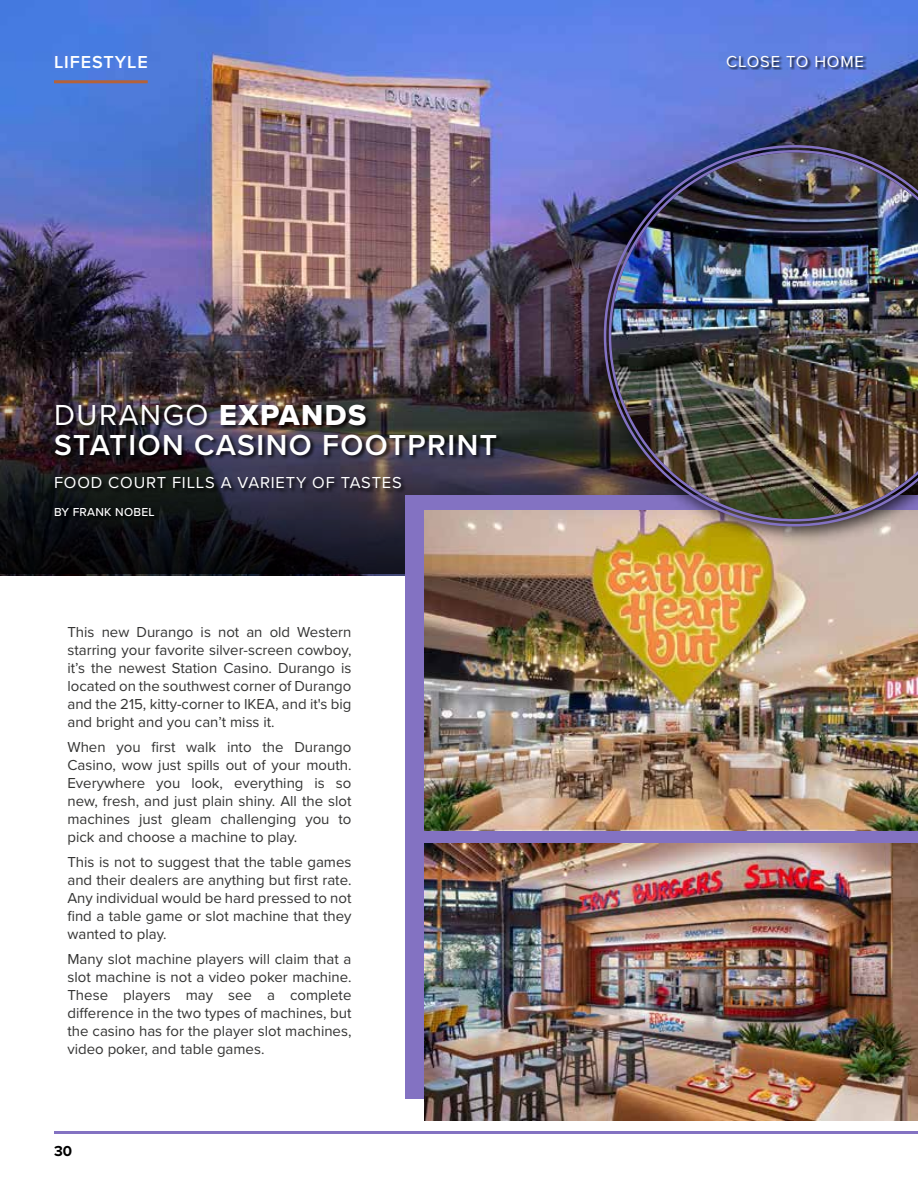
<style>
.page{position:relative;width:918px;height:1188px;background:#fff}
.page>*{position:absolute;margin:0;border:0;box-sizing:border-box;transform-origin:0 0}
.t1{font:600 30px/30px "Proxima Nova";letter-spacing:.05em;color:#fff}
.t2{font:600 18px "Proxima Nova";letter-spacing:.05em;color:#fff}
.t3{font:16.5px "Proxima Nova";letter-spacing:.05em;color:#fff}
.t4{font:15px/18px "Proxima Nova";color:#343433;text-align:justify}
.t5{font:700 15px "Proxima Nova";color:#000}
.t6{font:500 12px "Proxima Nova";letter-spacing:.02em;color:#fff}
.s1{font-weight:400}
.s2{font-family:"Proxima Nova Extrabld";font-weight:400}
</style>
<div class="page">
<div style="left:405px;top:0;width:513px;height:1098px;background:#8372c2"></div>
<img style="left:0;top:0;width:918px;height:576px">
<svg style="left:0;top:344px;width:594px;height:229px;background:#2c242a"></svg>
<hr style="left:54px;top:1131px;width:864px;height:3px;background:#8372c2">
<div style="left:727px;top:56px;width:140px;height:14px;background:#000;opacity:.75"></div>
<div style="left:54px;top:404px;width:448px;height:116px;background:#000;opacity:.75"></div>
<div style="left:405px;top:495px;width:513px;height:285px;background:#8372c2"></div>
<img style="left:425px;top:510px;width:493px;height:320px">
<img style="left:425px;top:843px;width:493px;height:277px">
<div style="left:594px;top:135px;width:324px;height:411px;background:#000;opacity:.87"></div>
<img style="left:604px;top:145px;width:314px;height:382px">
<img style="left:609px;top:150px;width:309px;height:371px">
<hr style="left:54px;top:80px;width:94px;height:3px;background:#b56238">
<p class="t2" style="left:54px;top:49px;width:95px">LIFESTYLE</p>
<h1 class="t1" style="left:54px;top:399px;width:445px"><span class="s1">DURANGO</span> <span class="s2">EXPANDS<br></span>STATION CASINO FOOTPRINT</h1>
<p class="t3" style="left:54px;top:470px;width:349px">FOOD COURT FILLS A VARIETY OF TASTES</p>
<p class="t6" style="left:54px;top:503px;width:102px">BY FRANK NOBEL</p>
<p class="t4" style="left:67px;top:623px;width:286px">This new Durango is not an old Western starring your favorite silver-screen cowboy, it’s the newest Station Casino. Durango is located on the southwest corner of Durango and the 215, kitty-corner to IKEA, and it's big and bright and you can’t miss it.</p>
<p class="t4" style="left:67px;top:738px;width:286px">When you first walk into the Durango Casino, wow just spills out of your mouth.<br>Everywhere you look, everything is so new, fresh, and just plain shiny. All the slot machines just gleam challenging you to pick and choose a machine to play.</p>
<p class="t4" style="left:67px;top:852px;width:286px">This is not to suggest that the table games and their dealers are anything but first rate.<br>Any individual would be hard pressed to not find a table game or slot machine that they wanted to play.</p>
<p class="t4" style="left:67px;top:949px;width:286px">Many slot machine players will claim that a slot machine is not a video poker machine.<br>These players may see a complete difference in the two types of machines, but the casino has for the player slot machines, video poker, and table games.</p>
<p class="t5" style="left:54px;top:1140px;width:20px">30</p>
<p class="t3" style="left:726px;top:49px;width:139px">CLOSE TO HOME</p>
</div>
